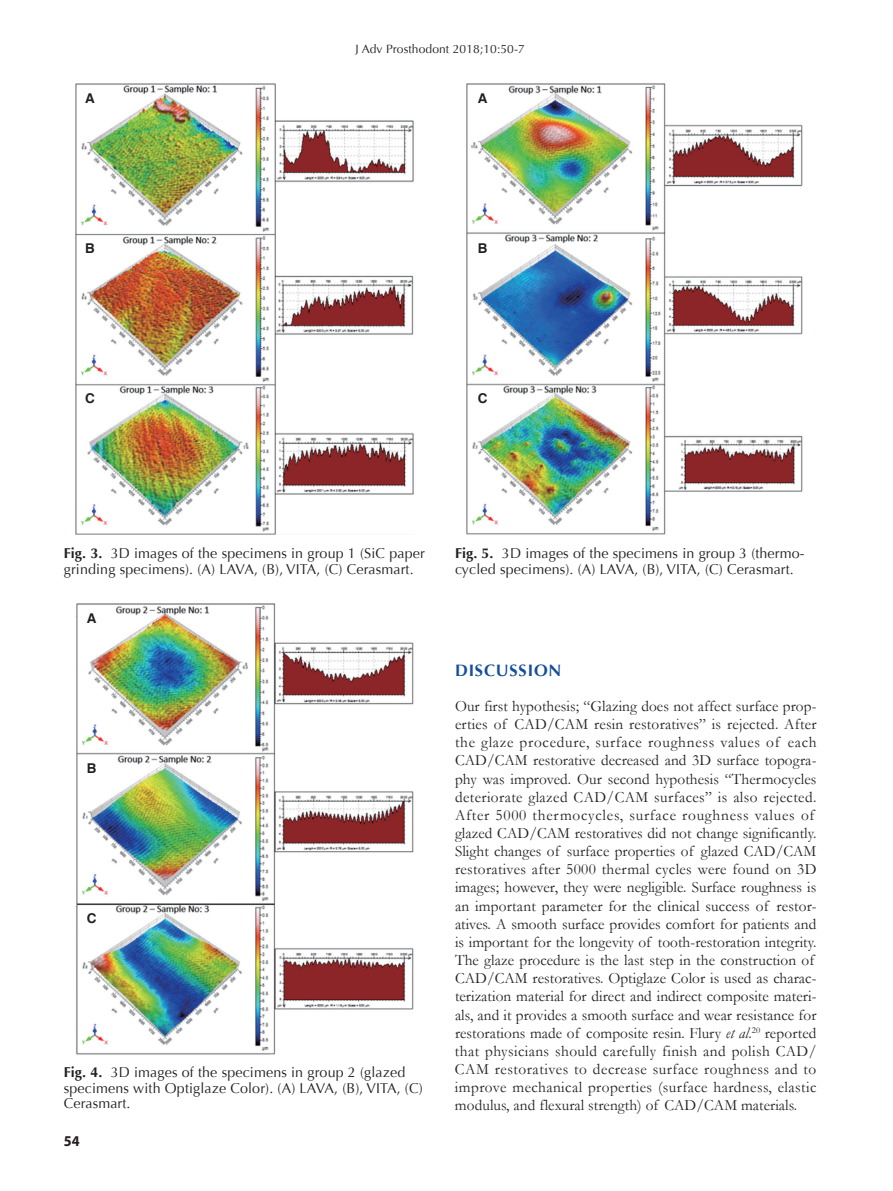
<style>
.page{position:relative;width:893px;height:1191px;background:#fff}
.page>*{position:absolute;margin:0;border:0;box-sizing:border-box;transform-origin:0 0}
.t1{font:700 16.5px "Optima";letter-spacing:.05em;color:#154e9b}
.t2{font:15.75px/18.1px "Garamond";letter-spacing:.005em;color:#231f20}
.t3{font:700 15px "Myriad Pro";color:#231f20;scale:.95 1}
.t4{font:14.25px/15.8px "Optima";letter-spacing:.01em;color:#231f20}
.t5{font:700 13.5px "Helvetica";color:#231f20}
.t6{font:12px "Optima";letter-spacing:.01em;color:#231f20}
.s1{font-weight:700}
.s2{font-style:italic}
</style>
<div class="page">
<img style="left:75px;top:83px;width:339px;height:452px">
<img style="left:466px;top:83px;width:337px;height:452px">
<img style="left:75px;top:603px;width:339px;height:452px">
<p class="t6" style="left:355px;top:42px;width:171px">J Adv Prosthodont 2018;10:50-7</p>
<p class="t5" style="left:85px;top:90px;width:11px">A</p>
<p class="t5" style="left:478px;top:90px;width:11px">A</p>
<p class="t5" style="left:85px;top:240px;width:11px">B</p>
<p class="t5" style="left:478px;top:240px;width:11px">B</p>
<p class="t5" style="left:85px;top:390px;width:11px">C</p>
<p class="t5" style="left:478px;top:390px;width:11px">C</p>
<p class="t4" style="left:64px;top:546px;width:362px"><span class="s1">Fig. 3.</span> 3D images of the specimens in group 1 (SiC paper grinding specimens). (A) LAVA, (B), VITA, (C) Cerasmart.</p>
<p class="t5" style="left:87px;top:610px;width:11px">A</p>
<p class="t5" style="left:87px;top:760px;width:11px">B</p>
<p class="t5" style="left:87px;top:910px;width:11px">C</p>
<p class="t4" style="left:64px;top:1064px;width:360px"><span class="s1">Fig. 4.</span> 3D images of the specimens in group 2 (glazed specimens with Optiglaze Color). (A) LAVA, (B), VITA, (C)<br>Cerasmart.</p>
<p class="t3" style="left:64px;top:1131px;width:18px">54</p>
<p class="t4" style="left:455px;top:546px;width:351px"><span class="s1">Fig. 5.</span> 3D images of the specimens in group 3 (thermo&shy;cycled specimens). (A) LAVA, (B), VITA, (C) Cerasmart.</p>
<p class="t1" style="left:455px;top:660px;width:108px">DISCUSSION</p>
<p class="t2" style="left:455px;top:696px;width:363px">Our first hypothesis; “Glazing does not affect surface prop&shy;erties of CAD/CAM resin restoratives” is rejected. After the glaze procedure, surface roughness values of each CAD/CAM restorative decreased and 3D surface topogra&shy;phy was improved. Our second hypothesis “Thermocycles deteriorate glazed CAD/CAM surfaces” is also rejected.<br>After 5000 thermocycles, surface roughness values of glazed CAD/CAM restoratives did not change significantly.<br>Slight changes of surface properties of glazed CAD/CAM restoratives after 5000 thermal cycles were found on 3D images; however, they were negligible. Surface roughness is an important parameter for the clinical success of restor&shy;atives. A smooth surface provides comfort for patients and is important for the longevity of tooth-restoration integrity.<br>The glaze procedure is the last step in the construction of CAD/CAM restoratives. Optiglaze Color is used as charac&shy;terization material for direct and indirect composite materi&shy;als, and it provides a smooth surface and wear resistance for restorations made of composite resin. Flury <span class="s2">et al</span>.<sup>20</sup> reported that physicians should carefully finish and polish CAD/ CAM restoratives to decrease surface roughness and to improve mechanical properties (surface hardness, elastic modulus, and flexural strength) of CAD/CAM materials.</p>
</div>
